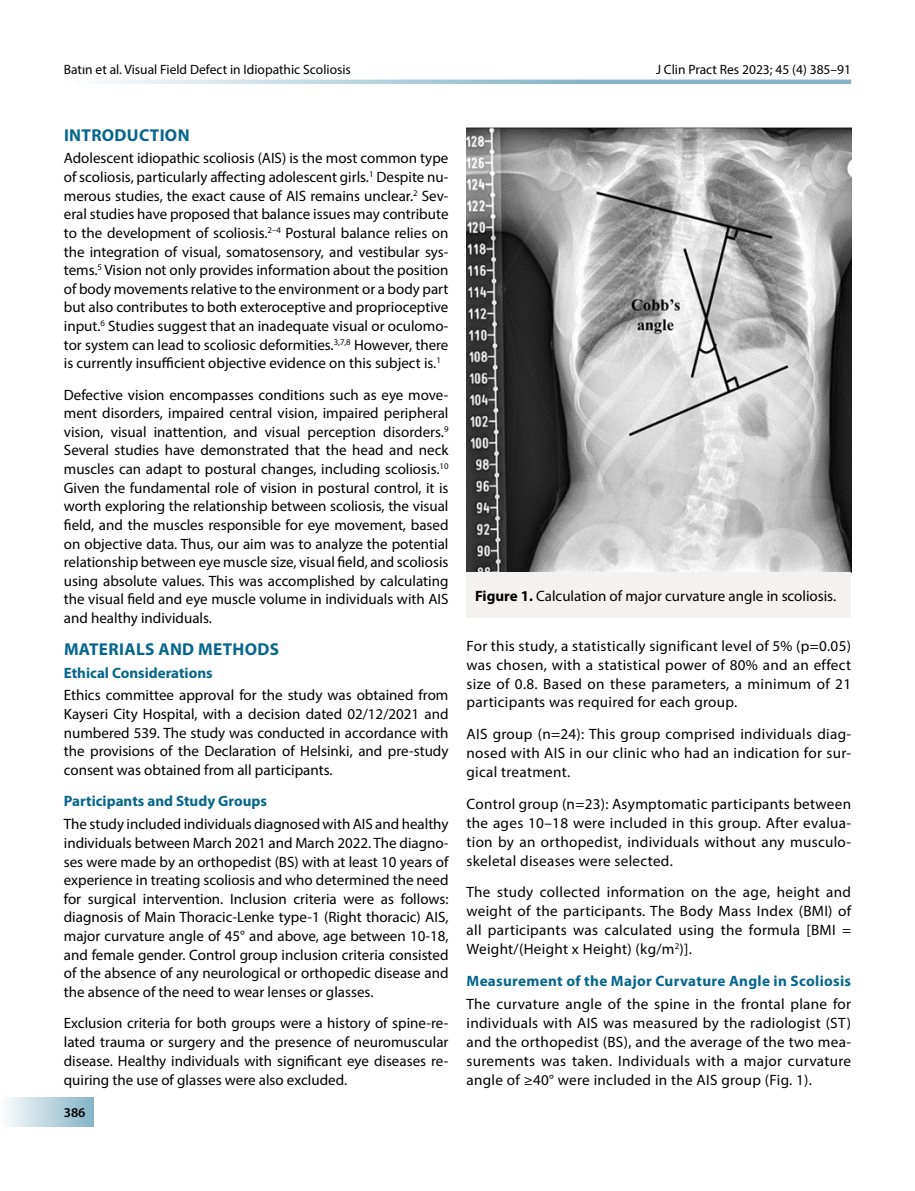
<style>
.page{position:relative;width:915px;height:1191px;background:#fff}
.page>*{position:absolute;margin:0;border:0;box-sizing:border-box;transform-origin:0 0}
.t1{font:700 17.25px "Myriad Pro";letter-spacing:.02em;color:#08668c}
.t2{font:15px/18.6px "Myriad Pro";color:#000;text-align:justify}
.t3{font:700 15px "Myriad Pro";letter-spacing:.005em;color:#08668c}
.t4{font:13.5px "Myriad Pro";color:#000}
.t5{font:600 13.5px "Myriad Pro";color:#000}
.s1{font-weight:700}
</style>
<div class="page">
<div style="left:0;top:1097px;width:94px;height:30px;background:linear-gradient(to right,#fefefe,#85b3c6)"></div>
<svg style="left:104px;top:80px;width:746px;height:4px;background:#a8c9d6"></svg>
<img style="left:466px;top:128px;width:384px;height:445px">
<div style="left:466px;top:573px;width:384px;height:45px;background:#f4f2f1"></div>
<p class="t4" style="left:64px;top:61px;width:288px">Batın et al. Visual Field Defect in Idiopathic Scoliosis</p>
<p class="t4" style="left:655px;top:61px;width:196px">J Clin Pract Res 2023; 45 (4) 385–91</p>
<p class="t1" style="left:64px;top:123px;width:127px">INTRODUCTION</p>
<p class="t2" style="left:64px;top:149px;width:386px">Adolescent idiopathic scoliosis (AIS) is the most common type of scoliosis, particularly affecting adolescent girls.<sup>1</sup> Despite nu&shy;merous studies, the exact cause of AIS remains unclear.<sup>2</sup> Sev&shy;eral studies have proposed that balance issues may contribute to the development of scoliosis.<sup>2–4</sup> Postural balance relies on the integration of visual, somatosensory, and vestibular sys&shy;tems.<sup>5</sup> Vision not only provides information about the position of body movements relative to the environment or a body part but also contributes to both exteroceptive and proprioceptive input.<sup>6</sup> Studies suggest that an inadequate visual or oculomo&shy;tor system can lead to scoliosic deformities.<sup>3,7,8</sup> However, there is currently insufficient objective evidence on this subject is.<sup>1</sup></p>
<p class="t2" style="left:64px;top:385px;width:386px">Defective vision encompasses conditions such as eye move&shy;ment disorders, impaired central vision, impaired peripheral vision, visual inattention, and visual perception disorders.<sup>9<br></sup>Several studies have demonstrated that the head and neck muscles can adapt to postural changes, including scoliosis.<sup>10<br></sup>Given the fundamental role of vision in postural control, it is worth exploring the relationship between scoliosis, the visual field, and the muscles responsible for eye movement, based on objective data. Thus, our aim was to analyze the potential relationship between eye muscle size, visual field, and scoliosis using absolute values. This was accomplished by calculating the visual field and eye muscle volume in individuals with AIS and healthy individuals.</p>
<p class="t1" style="left:64px;top:637px;width:217px">MATERIALS AND METHODS</p>
<p class="t3" style="left:64px;top:662px;width:150px">Ethical Considerations</p>
<p class="t2" style="left:64px;top:686px;width:386px">Ethics committee approval for the study was obtained from Kayseri City Hospital, with a decision dated 02/12/2021 and numbered 539. The study was conducted in accordance with the provisions of the Declaration of Helsinki, and pre-study consent was obtained from all participants.</p>
<p class="t3" style="left:64px;top:791px;width:205px">Participants and Study Groups</p>
<p class="t2" style="left:64px;top:814px;width:386px">The study included individuals diagnosed with AIS and healthy individuals between March 2021 and March 2022. The diagno&shy;ses were made by an orthopedist (BS) with at least 10 years of experience in treating scoliosis and who determined the need for surgical intervention. Inclusion criteria were as follows: diagnosis of Main Thoracic-Lenke type-1 (Right thoracic) AIS, major curvature angle of 45° and above, age between 10-18, and female gender. Control group inclusion criteria consisted of the absence of any neurological or orthopedic disease and the absence of the need to wear lenses or glasses.</p>
<p class="t2" style="left:64px;top:1013px;width:386px">Exclusion criteria for both groups were a history of spine-re&shy;lated trauma or surgery and the presence of neuromuscular disease. Healthy individuals with significant eye diseases re&shy;quiring the use of glasses were also excluded.</p>
<p class="t5" style="left:64px;top:1104px;width:23px">386</p>
<p class="t2" style="left:475px;top:586px;width:362px"><span class="s1">Figure 1.</span> Calculation of major curvature angle in scoliosis.</p>
<p class="t2" style="left:466px;top:636px;width:386px">For this study, a statistically significant level of 5% (p=0.05) was chosen, with a statistical power of 80% and an effect size of 0.8. Based on these parameters, a minimum of 21 participants was required for each group.</p>
<p class="t2" style="left:466px;top:724px;width:386px">AIS group (n=24): This group comprised individuals diag&shy;nosed with AIS in our clinic who had an indication for sur&shy;gical treatment.</p>
<p class="t2" style="left:466px;top:794px;width:386px">Control group (n=23): Asymptomatic participants between the ages 10–18 were included in this group. After evalua&shy;tion by an orthopedist, individuals without any musculo&shy;skeletal diseases were selected.</p>
<p class="t2" style="left:466px;top:882px;width:386px">The study collected information on the age, height and weight of the participants. The Body Mass Index (BMI) of all participants was calculated using the formula [BMI = Weight/(Height x Height) (kg/m<sup>2</sup>)].</p>
<p class="t3" style="left:466px;top:971px;width:386px">Measurement of the Major Curvature Angle in Scoliosis</p>
<p class="t2" style="left:466px;top:994px;width:386px">The curvature angle of the spine in the frontal plane for individuals with AIS was measured by the radiologist (ST) and the orthopedist (BS), and the average of the two mea&shy;surements was taken. Individuals with a major curvature angle of ≥40° were included in the AIS group (Fig. 1).</p>
</div>
